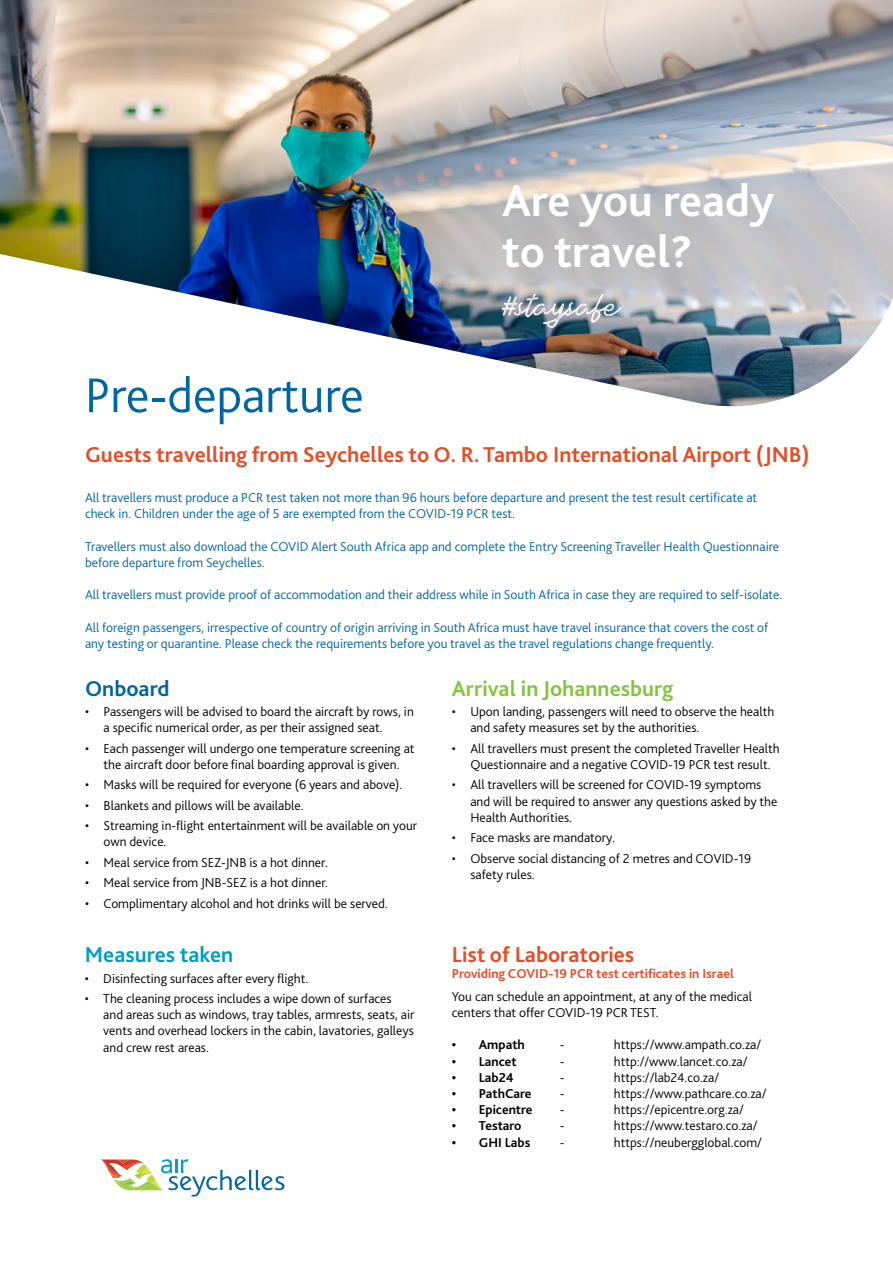
<style>
.page{position:relative;width:893px;height:1263px;background:#fff}
.page>*{position:absolute;margin:0;border:0;box-sizing:border-box;transform-origin:0 0}
.t1{font:300 51px "Bliss 2";letter-spacing:-.005em;color:#0065a4}
.t2{font:700 46.5px "Bliss 2";color:#fff}
.t3{font:700 22.5px "Bliss 2";color:#e24e27}
.t4{font:700 22.5px "Bliss 2";color:#85c441}
.t5{font:700 22.5px "Bliss 2";color:#009fc2}
.t6{font:700 22.5px "Bliss 2";color:#0065a4}
.t7{font:300 13.5px/16.2px "Bliss 2";color:#000}
.t8{font:300 13.5px/16.2px "Bliss 2";color:#0065a4}
.t9{font:700 13.5px "Bliss 2";color:#000}
.t10{font:700 13.5px "Bliss 2";color:#e24e27}
</style>
<div class="page">
<img style="left:0;top:0;width:893px;height:407px">
<svg style="left:502px;top:294px;width:120px;height:34px"></svg>
<svg style="left:101px;top:1159px;width:183px;height:37px"></svg>
<p class="t1" style="left:85px;top:364px;width:280px">Pre-departure</p>
<p class="t2" style="left:502px;top:172px;width:274px">Are you ready</p>
<p class="t2" style="left:502px;top:223px;width:192px">to travel?</p>
<p class="t3" style="left:85px;top:441px;width:726px">Guests travelling from Seychelles to O. R. Tambo International Airport (JNB)</p>
<p class="t8" style="left:85px;top:489px;width:674px">All travellers must produce a PCR test taken not more than 96 hours before departure and present the test result certificate at check in. Children under the age of 5 are exempted from the COVID‑19 PCR test.</p>
<p class="t8" style="left:85px;top:538px;width:696px">Travellers must also download the COVID Alert South Africa app and complete the Entry Screening Traveller Health Questionnaire before departure from Seychelles.</p>
<p class="t8" style="left:85px;top:586px;width:699px">All travellers must provide proof of accommodation and their address while in South Africa in case they are required to self‑isolate.</p>
<p class="t8" style="left:85px;top:619px;width:685px">All foreign passengers, irrespective of country of origin arriving in South Africa must have travel insurance that covers the cost of any testing or quarantine. Please check the requirements before you travel as the travel regulations change frequently.</p>
<p class="t6" style="left:85px;top:674px;width:86px">Onboard</p>
<p class="t7" style="left:104px;top:703px;width:312px;text-indent:-18px">• Passengers will be advised to board the aircraft by rows, in a specific numerical order, as per their assigned seat.</p>
<p class="t7" style="left:85px;top:740px;width:331px;text-align:center">• Each passenger will undergo one temperature screening at the aircraft door before final boarding approval is given.</p>
<p class="t7" style="left:85px;top:776px;width:319px">• Masks will be required for everyone (6 years and above).</p>
<p class="t7" style="left:85px;top:797px;width:220px">• Blankets and pillows will be available.</p>
<p class="t7" style="left:104px;top:817px;width:315px;text-indent:-18px">• Streaming in-flight entertainment will be available on your own device.</p>
<p class="t7" style="left:85px;top:854px;width:244px">• Meal service from SEZ-JNB is a hot dinner.</p>
<p class="t7" style="left:85px;top:874px;width:245px">• Meal service from JNB-SEZ is a hot dinner.</p>
<p class="t7" style="left:85px;top:895px;width:304px">• Complimentary alcohol and hot drinks will be served.</p>
<p class="t5" style="left:85px;top:941px;width:150px">Measures taken</p>
<p class="t7" style="left:85px;top:970px;width:225px">• Disinfecting surfaces after every flight.</p>
<p class="t7" style="left:103px;top:990px;width:313px;text-indent:-18px">• The cleaning process includes a wipe down of surfaces and areas such as windows, tray tables, armrests, seats, air vents and overhead lockers in the cabin, lavatories, galleys and crew rest areas.</p>
<p class="t4" style="left:452px;top:674px;width:223px">Arrival in Johannesburg</p>
<p class="t7" style="left:470px;top:703px;width:305px;text-indent:-18px">• Upon landing, passengers will need to observe the health and safety measures set by the authorities.</p>
<p class="t7" style="left:470px;top:740px;width:311px;text-indent:-18px">• All travellers must present the completed Traveller Health<br>Questionnaire and a negative COVID-19 PCR test result.</p>
<p class="t7" style="left:470px;top:776px;width:309px;text-indent:-18px">• All travellers will be screened for COVID‑19 symptoms and will be required to answer any questions asked by the<br>Health Authorities.</p>
<p class="t7" style="left:452px;top:829px;width:165px">• Face masks are mandatory.</p>
<p class="t7" style="left:470px;top:850px;width:282px;text-indent:-18px">• Observe social distancing of 2 metres and COVID-19 safety rules.</p>
<p class="t3" style="left:452px;top:941px;width:184px">List of Laboratories</p>
<p class="t10" style="left:452px;top:965px;width:284px">Providing COVID-19 PCR test certificates in Israel</p>
<p class="t7" style="left:452px;top:988px;width:302px">You can schedule an appointment, at any of the medical centers that offer COVID-19 PCR TEST.</p>
<p class="t9" style="left:452px;top:1036px;width:75px">• Ampath</p>
<p class="t7" style="left:560px;top:1036px;width:6px">-</p>
<p class="t7" style="left:614px;top:1036px;width:149px">https://www.ampath.co.za/</p>
<p class="t9" style="left:452px;top:1053px;width:66px">• Lancet</p>
<p class="t7" style="left:560px;top:1053px;width:6px">-</p>
<p class="t7" style="left:614px;top:1053px;width:135px">http://www.lancet.co.za/</p>
<p class="t9" style="left:452px;top:1069px;width:63px">• Lab24</p>
<p class="t7" style="left:560px;top:1069px;width:6px">-</p>
<p class="t7" style="left:614px;top:1069px;width:107px">https://lab24.co.za/</p>
<p class="t9" style="left:452px;top:1085px;width:81px">• PathCare</p>
<p class="t7" style="left:560px;top:1085px;width:6px">-</p>
<p class="t7" style="left:614px;top:1085px;width:154px">https://www.pathcare.co.za/</p>
<p class="t9" style="left:452px;top:1101px;width:82px">• Epicentre</p>
<p class="t7" style="left:560px;top:1101px;width:6px">-</p>
<p class="t7" style="left:614px;top:1101px;width:132px">https://epicentre.org.za/</p>
<p class="t9" style="left:452px;top:1117px;width:71px">• Testaro</p>
<p class="t7" style="left:560px;top:1117px;width:6px">-</p>
<p class="t7" style="left:614px;top:1117px;width:145px">https://www.testaro.co.za/</p>
<p class="t9" style="left:452px;top:1134px;width:80px">• GHI Labs</p>
<p class="t7" style="left:560px;top:1134px;width:6px">-</p>
<p class="t7" style="left:614px;top:1134px;width:150px">https://neubergglobal.com/</p>
</div>
